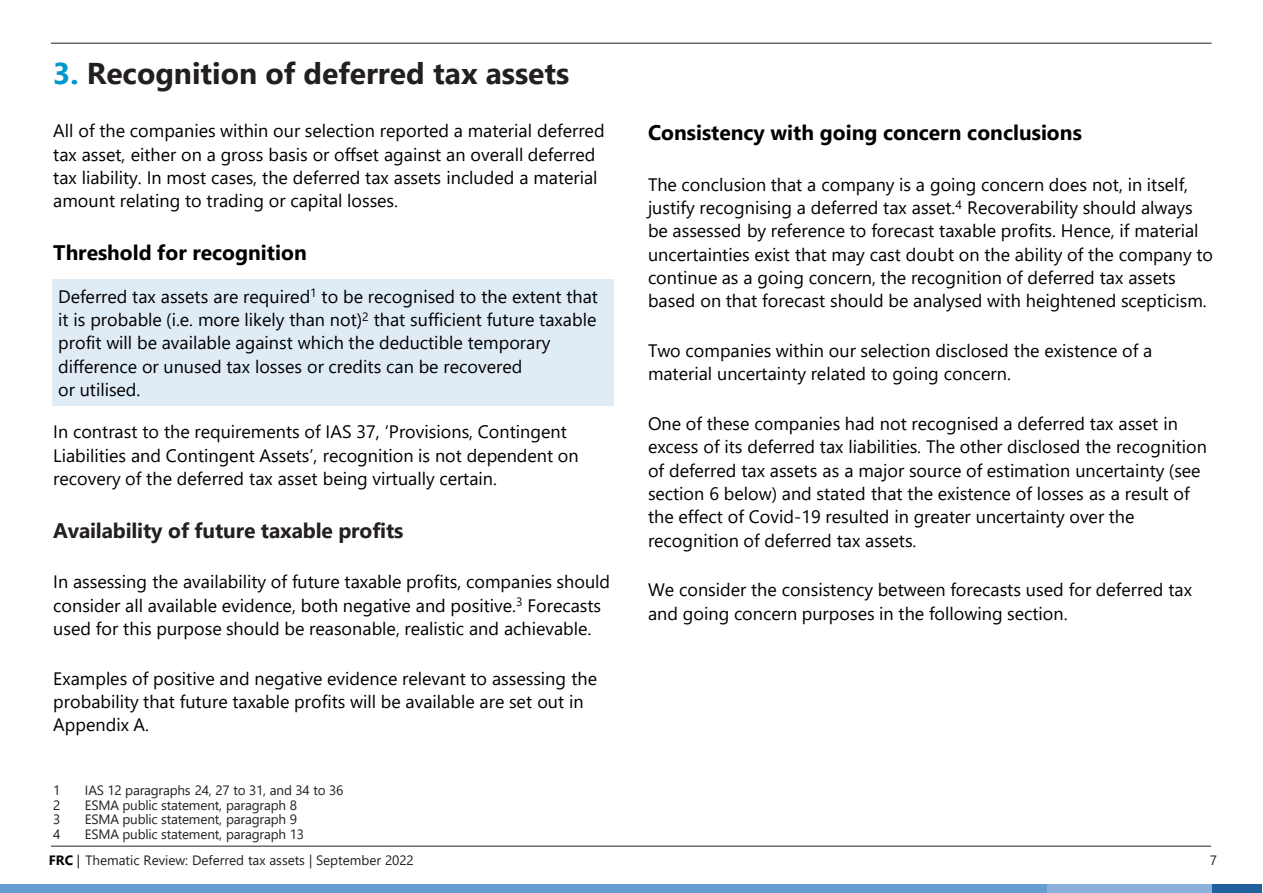
<style>
.page{position:relative;width:1263px;height:893px;background:#fff}
.page>*{position:absolute;margin:0;border:0;box-sizing:border-box;transform-origin:0 0}
.t1{font:700 30px "Segoe UI";color:#231f20}
.t2{font:700 21px "Segoe UI";color:#000}
.t3{font:700 21px "Segoe UI";letter-spacing:-.005em;color:#231f22}
.t4{font:18px/23.4px "Segoe UI";color:#000}
.t5{font:13.5px "Segoe UI";letter-spacing:-.015em;color:#231f22}
.t6{font:13.5px "Segoe UI";letter-spacing:-.005em;color:#231f20}
.s1{color:#0097ce}
.s2{font-weight:700;color:#000}
.s3{color:#000}
</style>
<div class="page">
<hr style="left:51px;top:43px;width:1161px;height:1px;background:#231f20">
<hr style="left:51px;top:846px;width:1160px;height:1px;background:#231f20">
<div style="left:0;top:884px;width:1047px;height:9px;background:#669ed0"></div>
<div style="left:1047px;top:884px;width:166px;height:9px;background:#8bb0dc"></div>
<div style="left:1213px;top:884px;width:49px;height:9px;background:#20609f"></div>
<div style="left:53px;top:279px;width:561px;height:127px;background:#dfebf5"></div>
<h2 class="t1" style="left:53px;top:51px;width:518px"><span class="s1">3.</span> Recognition of deferred tax assets</h2>
<p class="t4" style="left:53px;top:118px;width:553px">All of the companies within our selection reported a material deferred tax asset, either on a gross basis or offset against an overall deferred tax liability. In most cases, the deferred tax assets included a material amount relating to trading or capital losses.</p>
<p class="t2" style="left:53px;top:237px;width:255px">Threshold for recognition</p>
<p class="t4" style="left:58px;top:283px;width:541px">Deferred tax assets are required<sup>1</sup> to be recognised to the extent that it is probable (i.e. more likely than not)<sup>2</sup> that sufficient future taxable profit will be available against which the deductible temporary difference or unused tax losses or credits can be recovered<br>or utilised.</p>
<p class="t4" style="left:53px;top:419px;width:527px">In contrast to the requirements of IAS 37, ‘Provisions, Contingent<br>Liabilities and Contingent Assets’, recognition is not dependent on recovery of the deferred tax asset being virtually certain.</p>
<p class="t3" style="left:53px;top:515px;width:352px">Availability of future taxable profits</p>
<p class="t4" style="left:53px;top:569px;width:558px">In assessing the availability of future taxable profits, companies should consider all available evidence, both negative and positive.<sup>3</sup> Forecasts used for this purpose should be reasonable, realistic and achievable.</p>
<p class="t4" style="left:53px;top:665px;width:545px">Examples of positive and negative evidence relevant to assessing the probability that future taxable profits will be available are set out in<br>Appendix A.</p>
<p class="t5" style="left:53px;top:780px;width:9px">1</p>
<p class="t5" style="left:85px;top:780px;width:260px">IAS 12 paragraphs 24, 27 to 31, and 34 to 36</p>
<p class="t5" style="left:53px;top:795px;width:9px">2</p>
<p class="t5" style="left:85px;top:795px;width:214px">ESMA public statement, paragraph 8</p>
<p class="t5" style="left:53px;top:809px;width:9px">3</p>
<p class="t5" style="left:85px;top:809px;width:214px">ESMA public statement, paragraph 9</p>
<p class="t5" style="left:53px;top:824px;width:9px">4</p>
<p class="t5" style="left:85px;top:824px;width:221px">ESMA public statement, paragraph 13</p>
<p class="t6" style="left:49px;top:851px;width:366px"><span class="s2">FRC</span> <span class="s3">|</span> Thematic Review: Deferred tax assets | September 2022</p>
<p class="t2" style="left:648px;top:117px;width:435px">Consistency with going concern conclusions</p>
<p class="t4" style="left:648px;top:172px;width:567px">The conclusion that a company is a going concern does not, in itself, justify recognising a deferred tax asset.<sup>4</sup> Recoverability should always be assessed by reference to forecast taxable profits. Hence, if material uncertainties exist that may cast doubt on the ability of the company to continue as a going concern, the recognition of deferred tax assets based on that forecast should be analysed with heightened scepticism.</p>
<p class="t4" style="left:648px;top:338px;width:506px">Two companies within our selection disclosed the existence of a material uncertainty related to going concern.</p>
<p class="t4" style="left:648px;top:411px;width:561px">One of these companies had not recognised a deferred tax asset in excess of its deferred tax liabilities. The other disclosed the recognition of deferred tax assets as a major source of estimation uncertainty (see section 6 below) and stated that the existence of losses as a result of the effect of Covid-19 resulted in greater uncertainty over the recognition of deferred tax assets.</p>
<p class="t4" style="left:648px;top:577px;width:545px">We consider the consistency between forecasts used for deferred tax and going concern purposes in the following section.</p>
<p class="t6" style="left:1210px;top:851px;width:9px">7</p>
</div>
